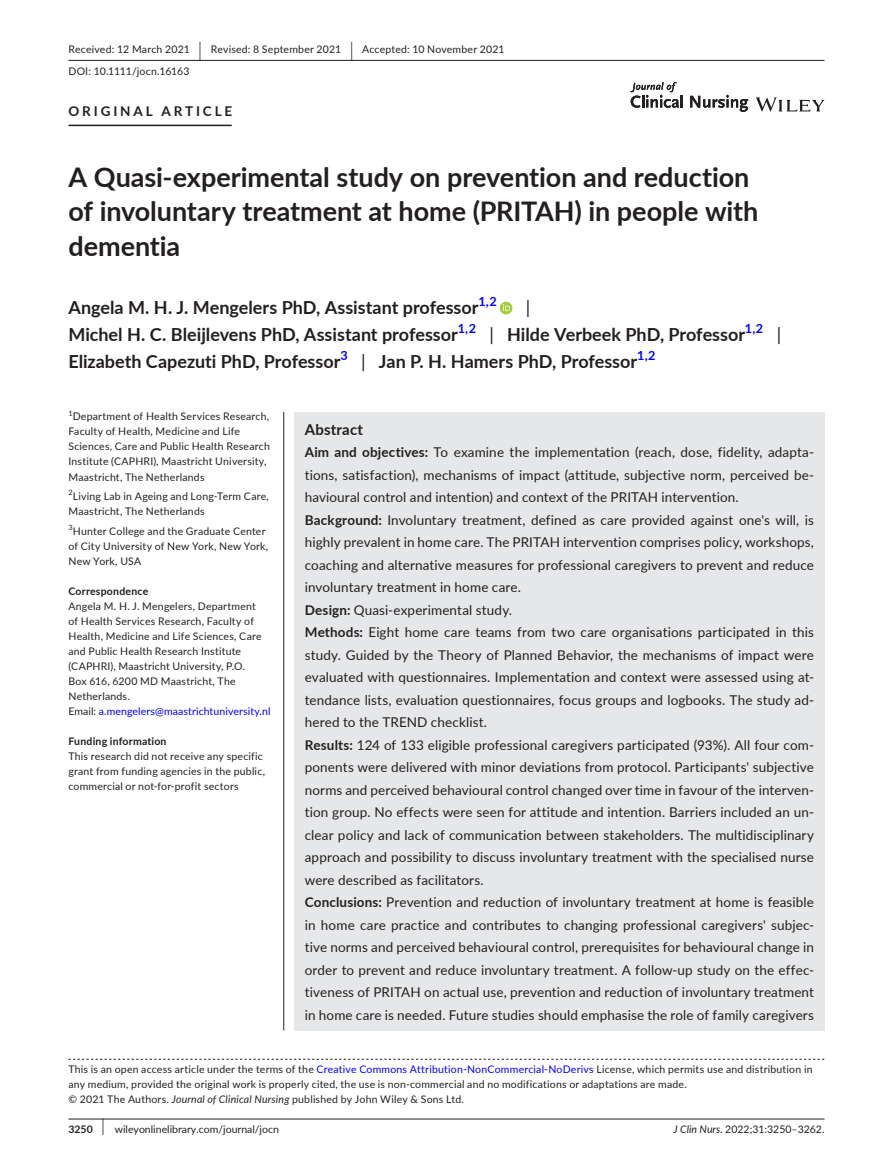
<style>
.page{position:relative;width:893px;height:1174px;background:#fff}
.page>*{position:absolute;margin:0;border:0;box-sizing:border-box;transform-origin:0 0}
.t1{font:700 27px/34.5px "Lato";color:#231f20}
.t2{font:700 18px "Lato";color:#231f20}
.t3{font:18px "Lato";color:#231f20}
.t4{font:700 15px "Lato";letter-spacing:.015em;color:#231f20}
.t5{font:13.5px/22.5px "Lato";letter-spacing:.01em;color:#231f20}
.t6{font:700 13.5px "Lato";letter-spacing:.215em;color:#231f20}
.t7{font:700 12.6px "Lato";color:#00f}
.t8{font:10.5px/15px "Lato";letter-spacing:.02em;color:#231f20}
.t9{font:10.5px "Lato";color:#231f20}
.t10{font:700 10.5px "Lato";letter-spacing:.02em;color:#231f20}
.s1{font-size:19.65px}
.s2{font-weight:400}
.s3{color:#00f}
.s4{font-weight:700}
.s5{font-style:italic}
.s6{font-size:17.4px}
</style>
<div class="page">
<hr style="left:68px;top:1118px;width:756px;height:1px;background:#231f20">
<svg style="left:756px;top:97px;width:68px;height:15px"></svg>
<svg style="left:630px;top:82px;width:53px;height:26px"></svg>
<svg style="left:690px;top:95px;width:58px;height:17px"></svg>
<hr style="left:68px;top:60px;width:756px;height:1px;background:#231f20">
<hr style="left:68px;top:125px;width:164px;height:1px;background:#231f20">
<div style="left:500px;top:302px;width:12px;height:12px;background:#a5cd39;border-radius:50%"></div>
<svg style="left:503px;top:304px;width:7px;height:7px"></svg>
<svg style="left:68px;top:1058px;width:756px;height:1px"></svg>
<div style="left:294px;top:412px;width:530px;height:618px;background:#e6e7e9"></div>
<hr style="left:283px;top:412px;width:1px;height:618px;background:#231f20">
<p class="t8" style="left:68px;top:38px;width:438px;line-height:21.8px">Received: 12 March 2021 <span class="s1">|</span> Revised: 8 September 2021 <span class="s1">|</span> Accepted: 10 November 2021<br>DOI: 10.1111/jocn.16163</p>
<p class="t6" style="left:68px;top:101px;width:165px">ORIGINAL ARTICLE</p>
<h1 class="t1" style="left:68px;top:159px;width:691px">A Quasi-experimental study on prevention and reduction of involuntary treatment at home (PRITAH) in people with dementia</h1>
<h2 class="t2" style="left:68px;top:295px;width:411px">Angela M. H. J. Mengelers PhD, Assistant professor</h2>
<p class="t7" style="left:478px;top:292px;width:20px">1,2</p>
<h2 class="t3" style="left:526px;top:295px;width:6px">|</h2>
<h2 class="t2" style="left:68px;top:322px;width:391px">Michel H. C. Bleijlevens PhD, Assistant professor</h2>
<p class="t7" style="left:458px;top:319px;width:20px">1,2</p>
<h2 class="t2" style="left:489px;top:322px;width:257px"><span class="s2">|</span> Hilde Verbeek PhD, Professor</h2>
<p class="t7" style="left:745px;top:319px;width:20px">1,2</p>
<h2 class="t3" style="left:777px;top:322px;width:6px">|</h2>
<h2 class="t2" style="left:68px;top:349px;width:273px">Elizabeth Capezuti PhD, Professor</h2>
<p class="t7" style="left:340px;top:346px;width:9px">3</p>
<h2 class="t2" style="left:361px;top:349px;width:277px"><span class="s2">|</span> Jan P. H. Hamers PhD, Professor</h2>
<p class="t7" style="left:637px;top:346px;width:20px">1,2</p>
<p class="t8" style="left:68px;top:409px;width:203px"><sup>1</sup>Department of Health Services Research, Faculty of Health, Medicine and Life Sciences, Care and Public Health Research Institute (CAPHRI), Maastricht University, Maastricht, The Netherlands</p>
<p class="t8" style="left:68px;top:488px;width:202px"><sup>2</sup>Living Lab in Ageing and Long-Term Care,<br>Maastricht, The Netherlands</p>
<p class="t8" style="left:68px;top:523px;width:201px"><sup>3</sup>Hunter College and the Graduate Center of City University of New York, New York,<br>New York, USA</p>
<p class="t10" style="left:68px;top:583px;width:81px">Correspondence</p>
<p class="t8" style="left:68px;top:598px;width:204px">Angela M. H. J. Mengelers, Department<br>of Health Services Research, Faculty of Health, Medicine and Life Sciences, Care and Public Health Research Institute (CAPHRI), Maastricht University, P.O.<br>Box 616, 6200 MD Maastricht, The Netherlands.<br>Email: <span class="s3">a.mengelers@maastrichtuniversity.nl</span></p>
<p class="t10" style="left:68px;top:733px;width:100px">Funding information</p>
<p class="t8" style="left:68px;top:748px;width:198px">This research did not receive any specific grant from funding agencies in the public, commercial or not-for-profit sectors</p>
<p class="t4" style="left:305px;top:418px;width:60px">Abstract</p>
<p class="t5" style="left:305px;top:440px;width:511px"><span class="s4">Aim and objectives:</span> To examine the implementation (reach, dose, fidelity, adapta&shy;tions, satisfaction), mechanisms of impact (attitude, subjective norm, perceived be&shy;havioural control and intention) and context of the PRITAH intervention.<br><span class="s4">Background:</span> Involuntary treatment, defined as care provided against one's will, is highly prevalent in home care. The PRITAH intervention comprises policy, workshops, coaching and alternative measures for professional caregivers to prevent and reduce involuntary treatment in home care.<br><span class="s4">Design:</span> Quasi-experimental study.<br><span class="s4">Methods:</span> Eight home care teams from two care organisations participated in this study. Guided by the Theory of Planned Behavior, the mechanisms of impact were evaluated with questionnaires. Implementation and context were assessed using at&shy;tendance lists, evaluation questionnaires, focus groups and logbooks. The study ad&shy;hered to the TREND checklist.<br><span class="s4">Results:</span> 124 of 133 eligible professional caregivers participated (93%). All four com&shy;ponents were delivered with minor deviations from protocol. Participants' subjective norms and perceived behavioural control changed over time in favour of the interven&shy;tion group. No effects were seen for attitude and intention. Barriers included an un&shy;clear policy and lack of communication between stakeholders. The multidisciplinary approach and possibility to discuss involuntary treatment with the specialised nurse were described as facilitators.<br><span class="s4">Conclusions:</span> Prevention and reduction of involuntary treatment at home is feasible in home care practice and contributes to changing professional caregivers' subjec&shy;tive norms and perceived behavioural control, prerequisites for behavioural change in order to prevent and reduce involuntary treatment. A follow-up study on the effec&shy;tiveness of PRITAH on actual use, prevention and reduction of involuntary treatment in home care is needed. Future studies should emphasise the role of family caregivers</p>
<p class="t8" style="left:68px;top:1061px;width:746px">This is an open access article under the terms of the <span class="s3">Creative Commons Attribution-NonCommercial-NoDerivs</span> License, which permits use and distribution in any medium, provided the original work is properly cited, the use is non-commercial and no modifications or adaptations are made.<br>© 2021 The Authors. <span class="s5">Journal of Clinical Nursing</span> published by John Wiley &amp; Sons Ltd.</p>
<p class="t9" style="left:68px;top:1121px;width:212px"><span class="s4">3250</span> <span class="s6">|</span> wileyonlinelibrary.com/journal/jocn</p>
<p class="t9" style="left:674px;top:1121px;width:152px"><span class="s5">J Clin Nurs.</span> 2022;31:3250–3262.</p>
</div>
